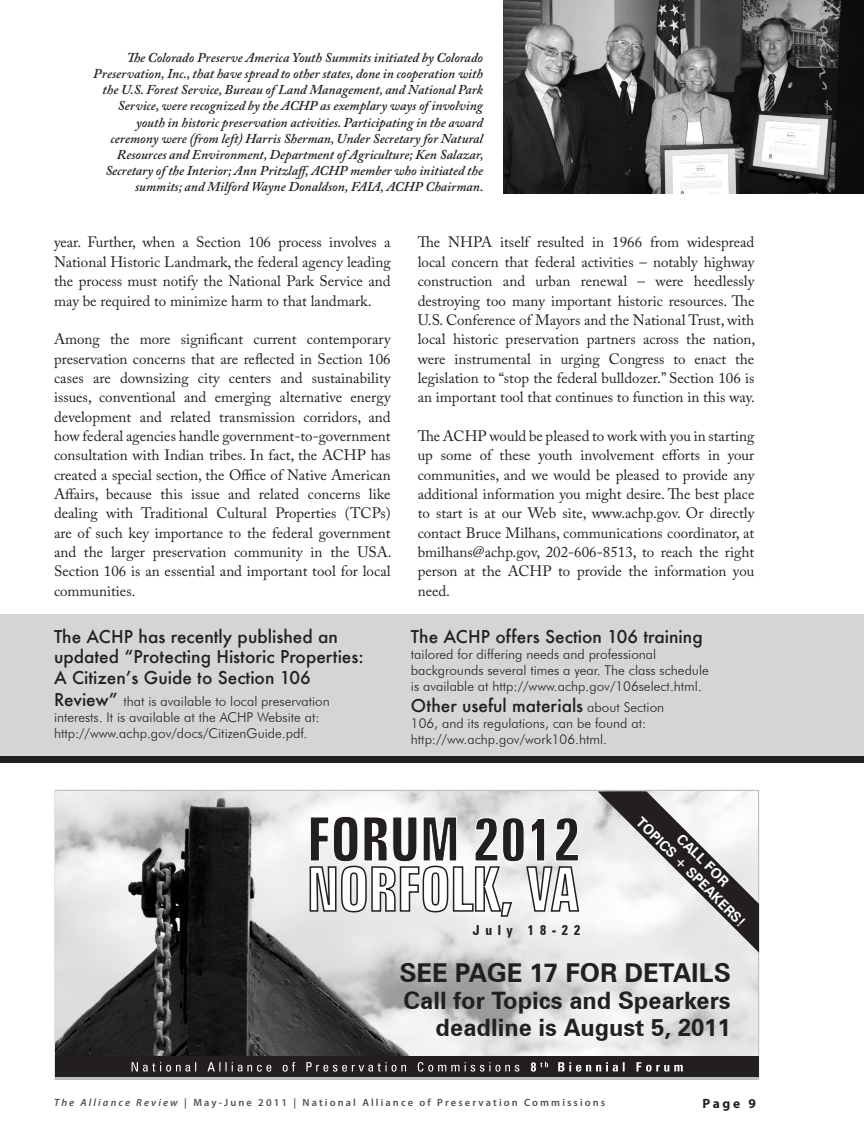
<style>
.page{position:relative;width:864px;height:1134px;background:#fff}
.page>*{position:absolute;margin:0;border:0;box-sizing:border-box;transform-origin:0 0}
.t1{font:700 26.1px "Zurich BT";color:#231f20}
.t2{font:700 24px "Zurich BT";color:#231f20}
.t3{font:500 17.25px/20.7px "Futura";color:#231f20}
.t4{font:15px/19.4px "Adobe Caslon Pro";color:#231f20;text-align:justify}
.t5{font:700 14.1px "Zurich BT";color:#fff}
.t6{font:700 condensed 13.8px "Zurich BT";letter-spacing:.4em;color:#231f20}
.t7{font:italic 600 13.5px/16.2px "Adobe Caslon Pro";color:#231f20;text-align:right}
.t8{font:300 13.5px/16.2px "Futura BT";color:#231f20}
.t9{font:700 13.5px "Myriad Pro";color:#231f20}
.t10{font:600 10.5px "Myriad Pro";letter-spacing:.2em;color:#535355}
.s1{font-family:"Futura";font-weight:500;font-size:17.25px}
.s2{font-family:"Futura BT";font-weight:300;font-size:13.5px}
.s3{font-style:italic}
</style>
<div class="page">
<div style="left:0;top:614px;width:864px;height:148px;background:#d4d5d7"></div>
<img style="left:503px;top:0;width:361px;height:194px">
<img style="left:56px;top:792px;width:702px;height:265px">
<svg style="left:309px;top:816px;width:271px;height:102px"></svg>
<div style="left:56px;top:1057px;width:703px;height:20px;background:#231f20"></div>
<svg style="left:132px;top:1062px;width:551px;height:10px"></svg>
<svg style="left:598px;top:791px;width:161px;height:162px"></svg>
<div style="left:0;top:756px;width:864px;height:6px;background:#231f20"></div>
<p class="t7" style="left:93px;top:49px;width:392px">The Colorado Preserve America Youth Summits initiated by Colorado Preservation, Inc., that have spread to other states, done in cooperation with the U.S. Forest Service, Bureau of Land Management, and National Park Service, were recognized by the ACHP as exemplary ways of involving youth in historic preservation activities. Participating in the award ceremony were (from left) Harris Sherman, Under Secretary for Natural Resources and Environment, Department of Agriculture; Ken Salazar, Secretary of the Interior; Ann Pritzlaff, ACHP member who initiated the summits; and Milford Wayne Donaldson, FAIA, ACHP Chairman.</p>
<p class="t4" style="left:54px;top:233px;width:338px">year. Further, when a Section 106 process involves a National Historic Landmark, the federal agency leading the process must notify the National Park Service and may be required to minimize harm to that landmark.</p>
<p class="t4" style="left:54px;top:329px;width:339px">Among the more significant current contemporary preservation concerns that are reflected in Section 106 cases are downsizing city centers and sustainability issues, conventional and emerging alternative energy development and related transmission corridors, and how federal agencies handle government-to-government consultation with Indian tribes. In fact, the ACHP has created a special section, the Office of Native American Affairs, because this issue and related concerns like dealing with Traditional Cultural Properties (TCPs) are of such key importance to the federal government and the larger preservation community in the USA.<br>Section 106 is an essential and important tool for local communities.</p>
<p class="t3" style="left:54px;top:626px;width:311px">The ACHP has recently published an updated “Protecting Historic Properties:<br>A Citizen’s Guide to Section 106</p>
<p class="t8" style="left:54px;top:693px;width:277px"><span class="s1">Review”</span> that is available to local preservation interests. It is available at the ACHP Website at:</p>
<p class="t8" style="left:54px;top:725px;width:255px">http://www.achp.gov/docs/CitizenGuide.pdf.</p>
<p class="t4" style="left:418px;top:233px;width:339px">The NHPA itself resulted in 1966 from widespread local concern that federal activities – notably highway construction and urban renewal – were heedlessly destroying too many important historic resources. The U.S. Conference of Mayors and the National Trust, with local historic preservation partners across the nation, were instrumental in urging Congress to enact the legislation to “stop the federal bulldozer.” Section 106 is an important tool that continues to function in this way.</p>
<p class="t4" style="left:418px;top:426px;width:338px">The ACHP would be pleased to work with you in starting up some of these youth involvement efforts in your communities, and we would be pleased to provide any additional information you might desire. The best place to start is at our Web site, www.achp.gov. Or directly contact Bruce Milhans, communications coordinator, at bmilhans@achp.gov, 202-606-8513, to reach the right person at the ACHP to provide the information you need.</p>
<p class="t3" style="left:411px;top:626px;width:293px">The ACHP offers Section 106 training</p>
<p class="t8" style="left:411px;top:646px;width:299px">tailored for differing needs and professional backgrounds several times a year. The class schedule is available at http://www.achp.gov/106select.html.</p>
<p class="t3" style="left:411px;top:695px;width:255px">Other useful materials <span class="s2">about Section</span></p>
<p class="t8" style="left:411px;top:715px;width:237px">106, and its regulations, can be found at: http://ww.achp.gov/work106.html.</p>
<p class="t5" style="left:645px;top:814px;width:149px;rotate:45deg">TOPICS + SPEAKERS!</p>
<p class="t5" style="left:685px;top:830px;width:69px;rotate:45deg">CALL FOR</p>
<p class="t6" style="left:473px;top:922px;width:109px">July 18-22</p>
<p class="t1" style="left:399px;top:957px;width:333px">SEE PAGE 17 FOR DETAILS</p>
<p class="t2" style="left:404px;top:986px;width:329px">Call for Topics and Spearkers</p>
<p class="t2" style="left:436px;top:1013px;width:297px">deadline is August 5, 2011</p>
<p class="t10" style="left:54px;top:1096px;width:553px"><span class="s3">The Alliance Review</span> | May-June 2011 | National Alliance of Preservation Commissions</p>
<p class="t9" style="left:703px;top:1095px;width:55px">Page 9</p>
</div>
